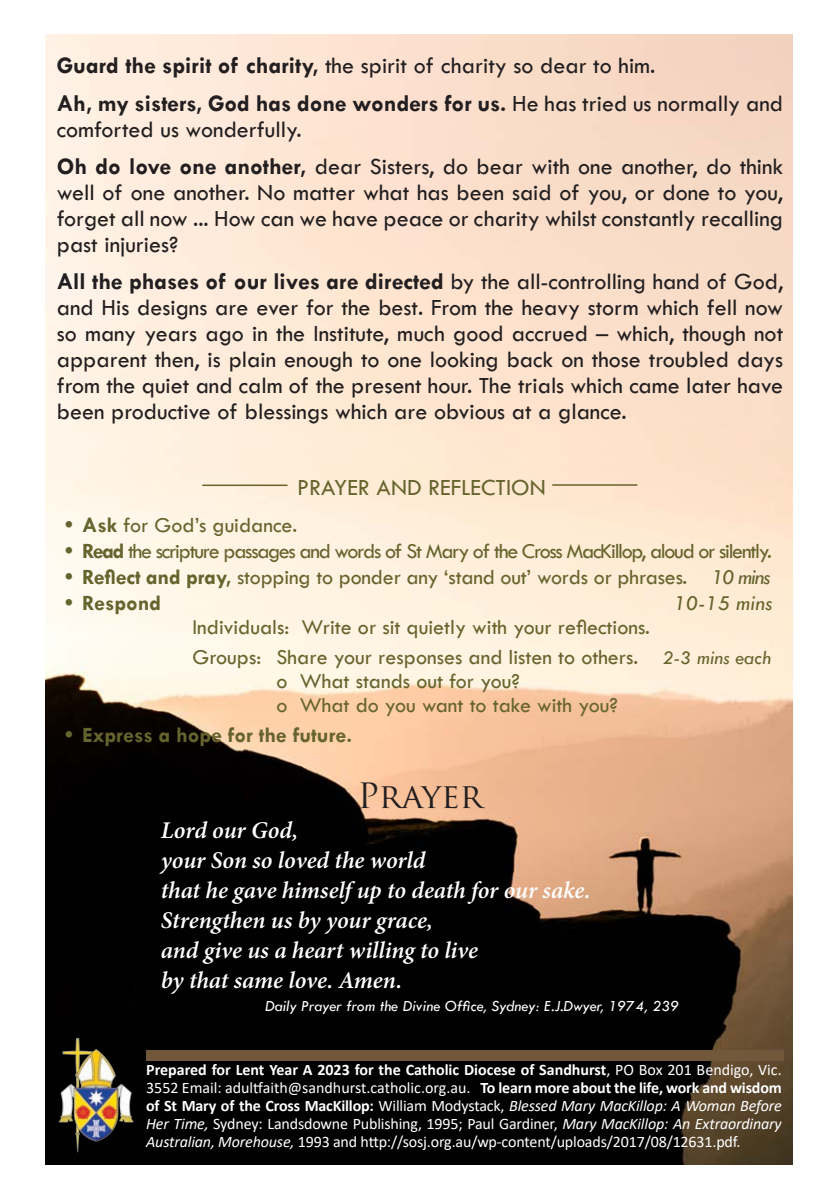
<style>
.page{position:relative;width:840px;height:1191px;background:#fff}
.page>*{position:absolute;margin:0;border:0;box-sizing:border-box;transform-origin:0 0}
.t1{font:34px "Trajan Pro";color:#231f20}
.t2{font:24px/26px "Tw Cen";color:#231f20;text-align:justify}
.t3{font:italic 600 24px "Minion Pro";letter-spacing:-.005em;color:#fff}
.t4{font:24px "Tw Cen";color:#66642e}
.t5{font:22px "Tw Cen";color:#66642e}
.t6{font:22px "Tw Cen";letter-spacing:-.055em;color:#66642e}
.t7{font:700 22px "Tw Cen";color:#66642e}
.t8{font:italic 22px "Tw Cen";color:#66642e}
.t9{font:16px/18px "Calibri";letter-spacing:-.01em;color:#fff;text-align:justify}
.t10{font:italic 16px "Tw Cen";color:#fff}
.s1{font-weight:700}
.s2{font-style:italic}
.s3{font-style:italic;font-size:20px}
</style>
<div class="page">
<img style="left:46px;top:35px;width:746px;height:1129px">
<div style="left:146px;top:1050px;width:636px;height:10px;background:#71583a"></div>
<img style="left:47px;top:1028px;width:88px;height:134px">
<hr style="left:202px;top:484px;width:85px;height:2px;background:#66642e">
<hr style="left:552px;top:484px;width:85px;height:2px;background:#66642e">
<p class="t2" style="left:57px;top:53px;width:600px"><span class="s1">Guard the spirit of charity,</span> the spirit of charity so dear to him.</p>
<p class="t2" style="left:57px;top:90px;width:727px"><span class="s1">Ah, my sisters, God has done wonders for us.</span> He has tried us normally and comforted us wonderfully.</p>
<p class="t2" style="left:57px;top:153px;width:727px"><span class="s1">Oh do love one another,</span> dear Sisters, do bear with one another, do think well of one another. No matter what has been said of you, or done to you, forget all now ... How can we have peace or charity whilst constantly recalling past injuries?</p>
<p class="t2" style="left:57px;top:269px;width:727px"><span class="s1">All the phases of our lives are directed</span> by the all-controlling hand of God, and His designs are ever for the best. From the heavy storm which fell now so many years ago in the Institute, much good accrued – which, though not apparent then, is plain enough to one looking back on those troubled days from the quiet and calm of the present hour. The trials which came later have been productive of blessings which are obvious at a glance.</p>
<p class="t4" style="left:297px;top:472px;width:250px">PRAYER AND REFLECTION</p>
<p class="t5" style="left:65px;top:512px;width:233px"><span class="s1">• Ask</span> for God’s guidance.</p>
<p class="t6" style="left:65px;top:538px;width:707px"><span class="s1">• Read</span> the scripture passages and words of St Mary of the Cross MacKillop, aloud or silently.</p>
<p class="t5" style="left:65px;top:564px;width:706px"><span class="s1">• Reflect and pray,</span> stopping to ponder any ‘stand out’ words or phrases. <span class="s2">10 mins</span></p>
<p class="t7" style="left:65px;top:590px;width:97px">• Respond</p>
<p class="t8" style="left:673px;top:590px;width:100px">10-15 mins</p>
<p class="t5" style="left:192px;top:614px;width:459px">Individuals: Write or sit quietly with your reflections.</p>
<p class="t5" style="left:192px;top:644px;width:580px">Groups: Share your responses and listen to others. <span class="s3">2-3 mins each</span></p>
<p class="t5" style="left:276px;top:668px;width:244px">o What stands out for you?</p>
<p class="t5" style="left:276px;top:692px;width:342px">o What do you want to take with you?</p>
<p class="t7" style="left:65px;top:721px;width:288px">• Express a hope for the future.</p>
<p class="t1" style="left:357px;top:774px;width:127px">Prayer</p>
<p class="t3" style="left:161px;top:813px;width:139px">Lord our God,</p>
<p class="t3" style="left:161px;top:843px;width:266px">your Son so loved the world</p>
<p class="t3" style="left:161px;top:873px;width:431px">that he gave himself up to death for our sake.</p>
<p class="t3" style="left:161px;top:903px;width:273px">Strengthen us by your grace,</p>
<p class="t3" style="left:161px;top:933px;width:318px">and give us a heart willing to live</p>
<p class="t3" style="left:161px;top:963px;width:242px">by that same love. Amen.</p>
<p class="t10" style="left:265px;top:996px;width:415px">Daily Prayer from the Divine Office, Sydney: E.J.Dwyer, 1974, 239</p>
<p class="t9" style="left:146px;top:1060px;width:637px"><span class="s1">Prepared for Lent Year A 2023 for the Catholic Diocese of Sandhurst</span>, PO Box 201 Bendigo, Vic.<br>3552 Email: adultfaith@sandhurst.catholic.org.au. <span class="s1">To learn more about the life, work and wisdom of St Mary of the Cross MacKillop:</span> William Modystack, <span class="s2">Blessed Mary MacKillop: A Woman Before Her Time,</span> Sydney: Landsdowne Publishing, 1995; Paul Gardiner, <span class="s2">Mary MacKillop: An Extraordinary Australian, Morehouse,</span> 1993 and http://sosj.org.au/wp-content/uploads/2017/08/12631.pdf.</p>
</div>
